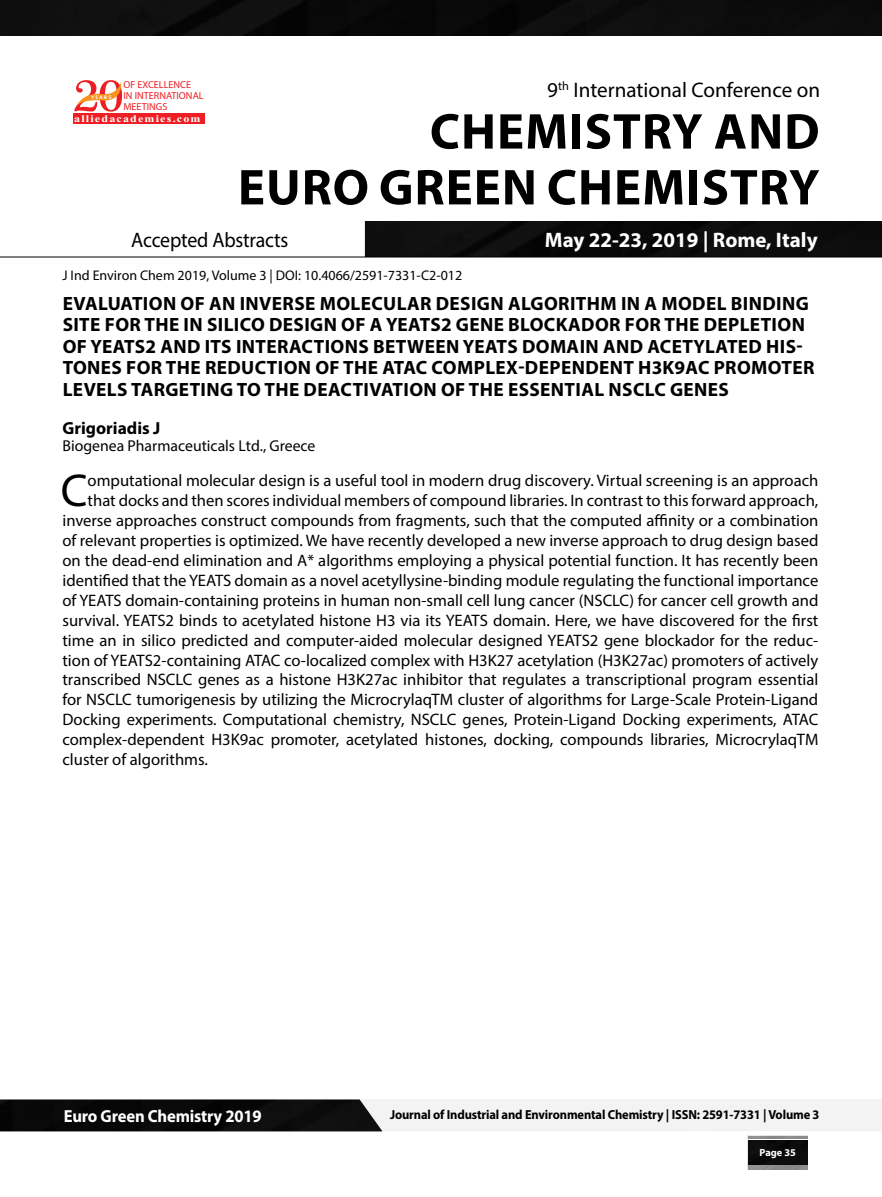
<style>
.page{position:relative;width:882px;height:1197px;background:#fff}
.page>*{position:absolute;margin:0;border:0;box-sizing:border-box;transform-origin:0 0}
.t1{font:700 50.75px/55.8px "Myriad Pro";letter-spacing:.02em;color:#000;text-align:right}
.t2{font:46.2px "Myriad Pro";color:#000}
.t3{font:21.18px "Myriad Pro";color:#000}
.t4{font:700 21px "Myriad Pro";color:#fff}
.t5{font:21px "Myriad Pro";letter-spacing:-.01em;color:#000;scale:.95 1}
.t6{font:700 19.25px/21.5px "Myriad Pro";letter-spacing:.02em;color:#000}
.t7{font:700 17.5px "Myriad Pro";letter-spacing:-.01em;color:#fff;scale:.95 1}
.t8{font:700 17.5px "Myriad Pro";color:#000}
.t9{font:16.62px "Myriad Pro";color:#000}
.t10{font:15.75px "Myriad Pro";color:#000}
.t11{font:14px "Myriad Pro";color:#000}
.t12{font:700 13.12px "Myriad Pro";letter-spacing:-.01em;color:#000;scale:.95 1}
.t13{font:700 10.33px "Myriad Pro";color:#fff}
.t14{font:10.15px/10.8px "Myriad Pro";color:#ed1f24}
.t15{font:700 10.15px "Times New Roman";letter-spacing:.1em;color:#fff;scale:1.18 1}
.t16{font:5.25px "Oregon LDO Black";letter-spacing:.24em;color:#fff;scale:1.06 1}
</style>
<div class="page">
<img style="left:748px;top:1140px;width:60px;height:24px">
<hr style="left:748px;top:1136px;width:60px;height:3px;background:#000">
<div style="left:365px;top:222px;width:517px;height:35px;background:#0c0c0c"></div>
<hr style="left:0;top:257px;width:882px;height:1px;background:#000">
<div style="left:0;top:0;width:882px;height:35px;background:#0c0c0c"></div>
<div style="left:73px;top:113px;width:132px;height:11px;background:#ed1f24"></div>
<svg style="left:74px;top:80px;width:49px;height:32px"></svg>
<div style="left:0;top:1100px;width:382px;height:31px;background:#090909"></div>
<p class="t14" style="left:123px;top:79px;width:82px">OF EXCELLENCE<br>IN INTERNATIONAL<br>MEETINGS</p>
<p class="t15" style="left:74px;top:111px;width:109px">alliedacademies.com</p>
<p class="t16" style="left:91px;top:94px;width:21px">YEARS</p>
<p class="t3" style="left:547px;top:77px;width:274px">9<sup>th</sup> International Conference on</p>
<h1 class="t1" style="left:238px;top:102px;width:583px">CHEMISTRY AND<br>EURO GREEN CHEMISTRY</h1>
<p class="t5" style="left:131px;top:227px;width:167px">Accepted Abstracts</p>
<p class="t11" style="left:62px;top:267px;width:401px">J Ind Environ Chem 2019, Volume 3 | DOI: 10.4066/2591-7331-C2-012</p>
<p class="t4" style="left:545px;top:226px;width:274px">May 22-23, 2019 | Rome, Italy</p>
<p class="t6" style="left:63px;top:292px;width:753px">EVALUATION OF AN INVERSE MOLECULAR DESIGN ALGORITHM IN A MODEL BINDING SITE FOR THE IN SILICO DESIGN OF A YEATS2 GENE BLOCKADOR FOR THE DEPLETION OF YEATS2 AND ITS INTERACTIONS BETWEEN YEATS DOMAIN AND ACETYLATED HIS-TONES FOR THE REDUCTION OF THE ATAC COMPLEX-DEPENDENT H3K9AC PROMOTER LEVELS TARGETING TO THE DEACTIVATION OF THE ESSENTIAL NSCLC GENES</p>
<p class="t8" style="left:62px;top:417px;width:99px">Grigoriadis J</p>
<p class="t10" style="left:62px;top:436px;width:254px">Biogenea Pharmaceuticals Ltd., Greece</p>
<h2 class="t2" style="left:61px;top:462px;width:28px">C</h2>
<p class="t9" style="left:88px;top:470px;width:732px">omputational molecular design is a useful tool in modern drug discovery. Virtual screening is an approach</p>
<p class="t9" style="left:88px;top:490px;width:732px">that docks and then scores individual members of compound libraries. In contrast to this forward approach,</p>
<p class="t9" style="left:62px;top:510px;width:757px">inverse approaches construct compounds from fragments, such that the computed affinity or a combination</p>
<p class="t9" style="left:62px;top:530px;width:757px">of relevant properties is optimized. We have recently developed a new inverse approach to drug design based</p>
<p class="t9" style="left:62px;top:550px;width:757px">on the dead-end elimination and A* algorithms employing a physical potential function. It has recently been</p>
<p class="t9" style="left:62px;top:570px;width:757px">identified that the YEATS domain as a novel acetyllysine-binding module regulating the functional importance</p>
<p class="t9" style="left:62px;top:590px;width:757px">of YEATS domain-containing proteins in human non-small cell lung cancer (NSCLC) for cancer cell growth and</p>
<p class="t9" style="left:62px;top:610px;width:757px">survival. YEATS2 binds to acetylated histone H3 via its YEATS domain. Here, we have discovered for the first</p>
<p class="t9" style="left:62px;top:630px;width:757px">time an in silico predicted and computer-aided molecular designed YEATS2 gene blockador for the reduc-</p>
<p class="t9" style="left:62px;top:650px;width:757px">tion of YEATS2-containing ATAC co-localized complex with H3K27 acetylation (H3K27ac) promoters of actively</p>
<p class="t9" style="left:62px;top:670px;width:757px">transcribed NSCLC genes as a histone H3K27ac inhibitor that regulates a transcriptional program essential</p>
<p class="t9" style="left:62px;top:690px;width:757px">for NSCLC tumorigenesis by utilizing the MicrocrylaqTM cluster of algorithms for Large-Scale Protein-Ligand</p>
<p class="t9" style="left:62px;top:710px;width:757px">Docking experiments. Computational chemistry, NSCLC genes, Protein-Ligand Docking experiments, ATAC</p>
<p class="t9" style="left:62px;top:730px;width:757px">complex-dependent H3K9ac promoter, acetylated histones, docking, compounds libraries, MicrocrylaqTM</p>
<p class="t9" style="left:62px;top:749px;width:147px">cluster of algorithms.</p>
<p class="t7" style="left:64px;top:1105px;width:210px">Euro Green Chemistry 2019</p>
<p class="t12" style="left:390px;top:1106px;width:454px">Journal of Industrial and Environmental Chemistry | ISSN: 2591-7331 | Volume 3</p>
<p class="t13" style="left:760px;top:1146px;width:38px">Page 35</p>
</div>
